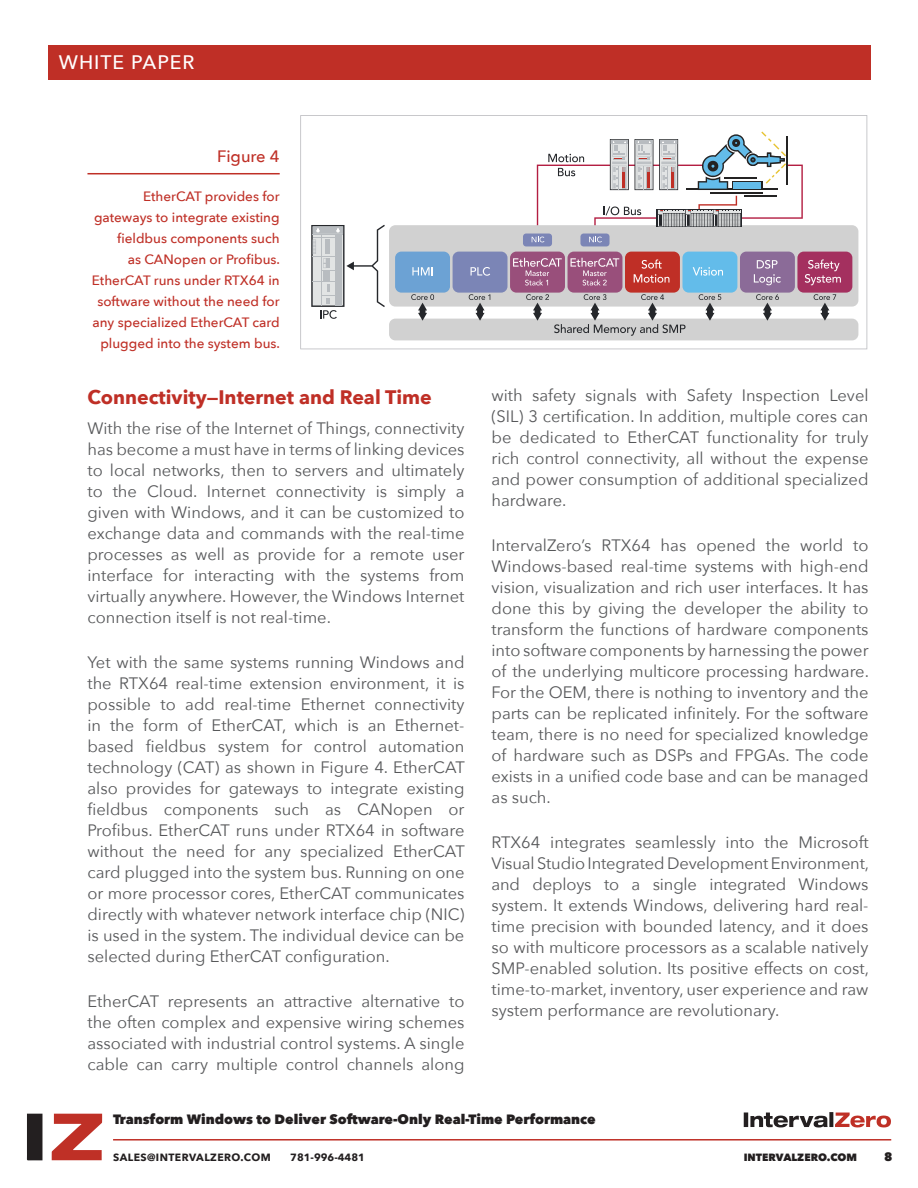
<style>
.page{position:relative;width:918px;height:1188px;background:#fff}
.page>*{position:absolute;margin:0;border:0;box-sizing:border-box;transform-origin:0 0}
.t1{font:700 19.5px "Avenir Next";color:#bf2f26}
.t2{font:500 19.5px "Avenir Next";letter-spacing:.05em;color:#fff}
.t3{font:16.5px/21px "Avenir Next";color:#57585a;text-align:justify}
.t4{font:500 16.5px "Avenir Next";color:#bf2f26}
.t5{font:500 13.5px/21px "Avenir Next";color:#bf2f26;text-align:right}
.t6{font:800 13.5px "Avenir Next";color:#231f20}
.t7{font:800 12px "Avenir Next";color:#231f20}
.t8{font:700 10.5px "Avenir Next";letter-spacing:.04em;color:#231f20}
.t9{font:800 10.5px "Avenir Next";color:#231f20}
.t10{font:700 10.5px "Avenir Next";color:#231f20}
</style>
<div class="page">
<div style="left:48px;top:45px;width:823px;height:35px;background:#bf2f26"></div>
<hr style="left:113px;top:1139px;width:778px;height:2px;background:#bf3026">
<svg style="left:52px;top:1114px;width:50px;height:46px"></svg>
<svg style="left:27px;top:1114px;width:15px;height:46px"></svg>
<svg style="left:744px;top:1112px;width:147px;height:16px"></svg>
<svg style="left:300px;top:115px;width:567px;height:234px"></svg>
<hr style="left:87px;top:173px;width:193px;height:1px;background:#bf2f26">
<p class="t2" style="left:59px;top:46px;width:137px">WHITE PAPER</p>
<p class="t4" style="left:217px;top:142px;width:64px">Figure 4</p>
<p class="t5" style="left:92px;top:185px;width:190px">EtherCAT provides for gateways to integrate existing fieldbus components such<br>as CANopen or Profibus.<br>EtherCAT runs under RTX64 in software without the need for any specialized EtherCAT card plugged into the system bus.</p>
<p class="t1" style="left:87px;top:380px;width:346px">Connectivity—Internet and Real Time</p>
<p class="t3" style="left:87px;top:417px;width:379px">With the rise of the Internet of Things, connectivity has become a must have in terms of linking devices to local networks, then to servers and ultimately to the Cloud. Internet connectivity is simply a given with Windows, and it can be customized to exchange data and commands with the real-time processes as well as provide for a remote user interface for interacting with the systems from virtually anywhere. However, the Windows Internet connection itself is not real-time.</p>
<p class="t3" style="left:87px;top:651px;width:379px">Yet with the same systems running Windows and the RTX64 real-time extension environment, it is possible to add real-time Ethernet connectivity in the form of EtherCAT, which is an Ethernet&shy;based fieldbus system for control automation technology (CAT) as shown in Figure 4. EtherCAT also provides for gateways to integrate existing fieldbus components such as CANopen or Profibus. EtherCAT runs under RTX64 in software without the need for any specialized EtherCAT card plugged into the system bus. Running on one or more processor cores, EtherCAT communicates directly with whatever network interface chip (NIC) is used in the system. The individual device can be</p>
<p class="t3" style="left:87px;top:945px;width:304px">selected during EtherCAT configuration.</p>
<p class="t3" style="left:87px;top:990px;width:379px">EtherCAT represents an attractive alternative to the often complex and expensive wiring schemes associated with industrial control systems. A single cable can carry multiple control channels along</p>
<p class="t3" style="left:492px;top:384px;width:379px">with safety signals with Safety Inspection Level (SIL) 3 certification. In addition, multiple cores can be dedicated to EtherCAT functionality for truly rich control connectivity, all without the expense and power consumption of additional specialized hardware.</p>
<p class="t3" style="left:492px;top:534px;width:379px">IntervalZero’s RTX64 has opened the world to Windows-based real-time systems with high-end vision, visualization and rich user interfaces. It has done this by giving the developer the ability to transform the functions of hardware components into software components by harnessing the power of the underlying multicore processing hardware.<br>For the OEM, there is nothing to inventory and the parts can be replicated infinitely. For the software team, there is no need for specialized knowledge of hardware such as DSPs and FPGAs. The code exists in a unified code base and can be managed as such.</p>
<p class="t3" style="left:492px;top:831px;width:379px">RTX64 integrates seamlessly into the Microsoft Visual Studio Integrated Development Environment, and deploys to a single integrated Windows system. It extends Windows, delivering hard real&shy;time precision with bounded latency, and it does so with multicore processors as a scalable natively SMP-enabled solution. Its positive effects on cost, time-to-market, inventory, user experience and raw system performance are revolutionary.</p>
<p class="t6" style="left:113px;top:1111px;width:484px">Transform Windows to Deliver Software-Only Real-Time Performance</p>
<p class="t8" style="left:113px;top:1148px;width:159px">SALES@INTERVALZERO.COM</p>
<p class="t10" style="left:290px;top:1148px;width:76px">781-996-4481</p>
<p class="t9" style="left:744px;top:1151px;width:115px">INTERVALZERO.COM</p>
<p class="t7" style="left:884px;top:1149px;width:10px">8</p>
</div>
